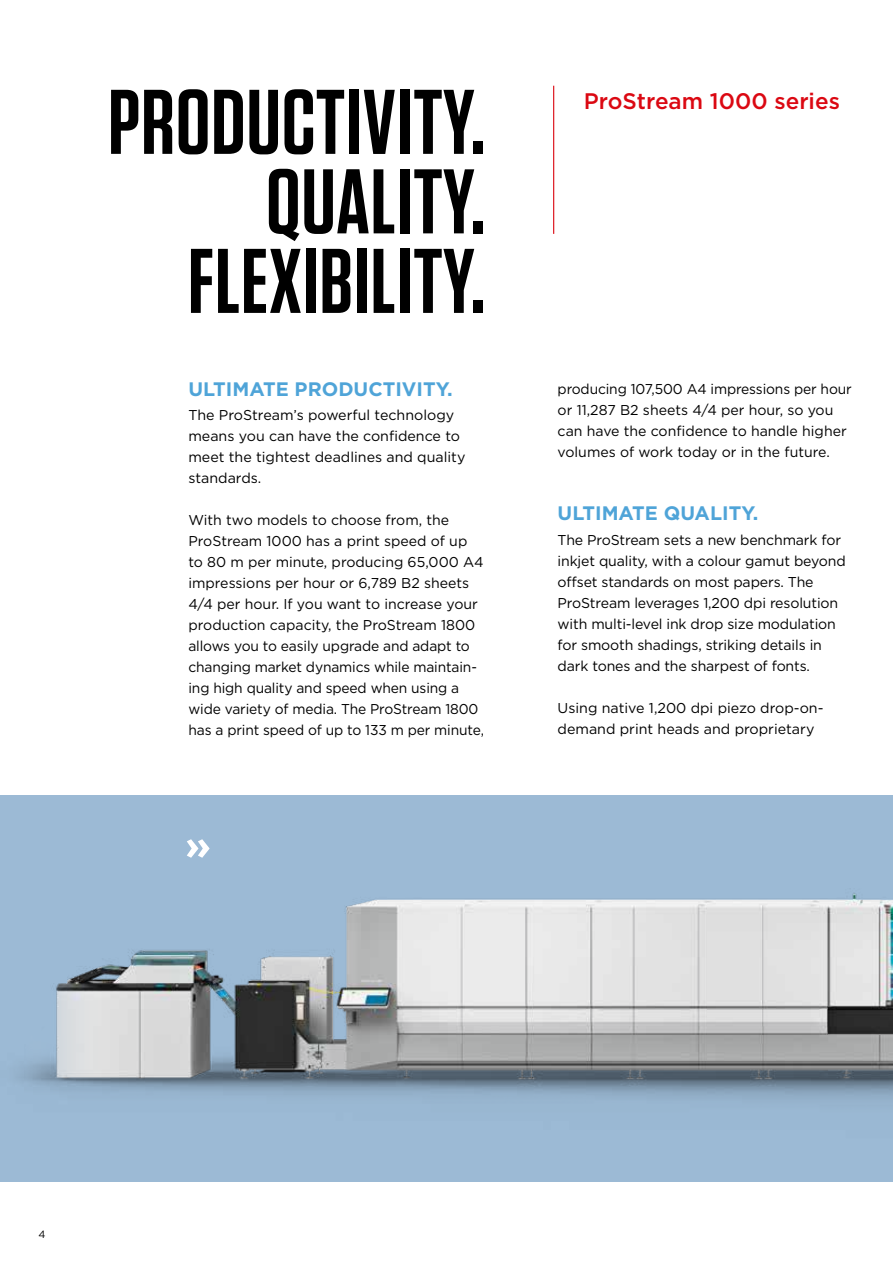
<style>
.page{position:relative;width:893px;height:1263px;background:#fff}
.page>*{position:absolute;margin:0;border:0;box-sizing:border-box;transform-origin:0 0}
.t1{font:600 91.5px/79.5px "Tungsten";letter-spacing:.01em;color:#000;text-align:right}
.t2{font:500 22.5px "Gotham";color:#db0812}
.t3{font:700 19.5px "Gotham";color:#4fa4d8}
.t4{font:14.25px/21px "Gotham";letter-spacing:-.01em;color:#000}
.t5{font:10.5px "Gotham";color:#000}
</style>
<div class="page">
<img style="left:0;top:795px;width:893px;height:386px">
<hr style="left:553px;top:86px;width:1px;height:148px;background:#db0812">
<svg style="left:187px;top:839px;width:23px;height:19px"></svg>
<h1 class="t1" style="left:108px;top:84px;width:378px">PRODUCTIVITY.<br>QUALITY.<br>FLEXIBILITY.</h1>
<h2 class="t2" style="left:584px;top:87px;width:258px">ProStream 1000 series</h2>
<h3 class="t3" style="left:188px;top:376px;width:266px">ULTIMATE PRODUCTIVITY.</h3>
<p class="t4" style="left:188px;top:404px;width:278px">The ProStream’s powerful technology means you can have the confidence to meet the tightest deadlines and quality standards.</p>
<p class="t4" style="left:188px;top:509px;width:297px">With two models to choose from, the ProStream 1000 has a print speed of up to 80 m per minute, producing 65,000 A4 impressions per hour or 6,789 B2 sheets 4/4 per hour. If you want to increase your production capacity, the ProStream 1800 allows you to easily upgrade and adapt to changing market dynamics while maintain&shy;ing high quality and speed when using a wide variety of media. The ProStream 1800 has a print speed of up to 133 m per minute,</p>
<p class="t4" style="left:558px;top:378px;width:296px">producing 107,500 A4 impressions per hour or 11,287 B2 sheets 4/4 per hour, so you can have the confidence to handle higher volumes of work today or in the future.</p>
<h3 class="t3" style="left:558px;top:500px;width:202px">ULTIMATE QUALITY.</h3>
<p class="t4" style="left:558px;top:529px;width:290px">The ProStream sets a new benchmark for inkjet quality, with a colour gamut beyond offset standards on most papers. The ProStream leverages 1,200 dpi resolution with multi-level ink drop size modulation for smooth shadings, striking details in dark tones and the sharpest of fonts.</p>
<p class="t4" style="left:558px;top:697px;width:267px">Using native 1,200 dpi piezo drop-on&shy;demand print heads and proprietary</p>
<p class="t5" style="left:39px;top:1228px;width:9px">4</p>
</div>
